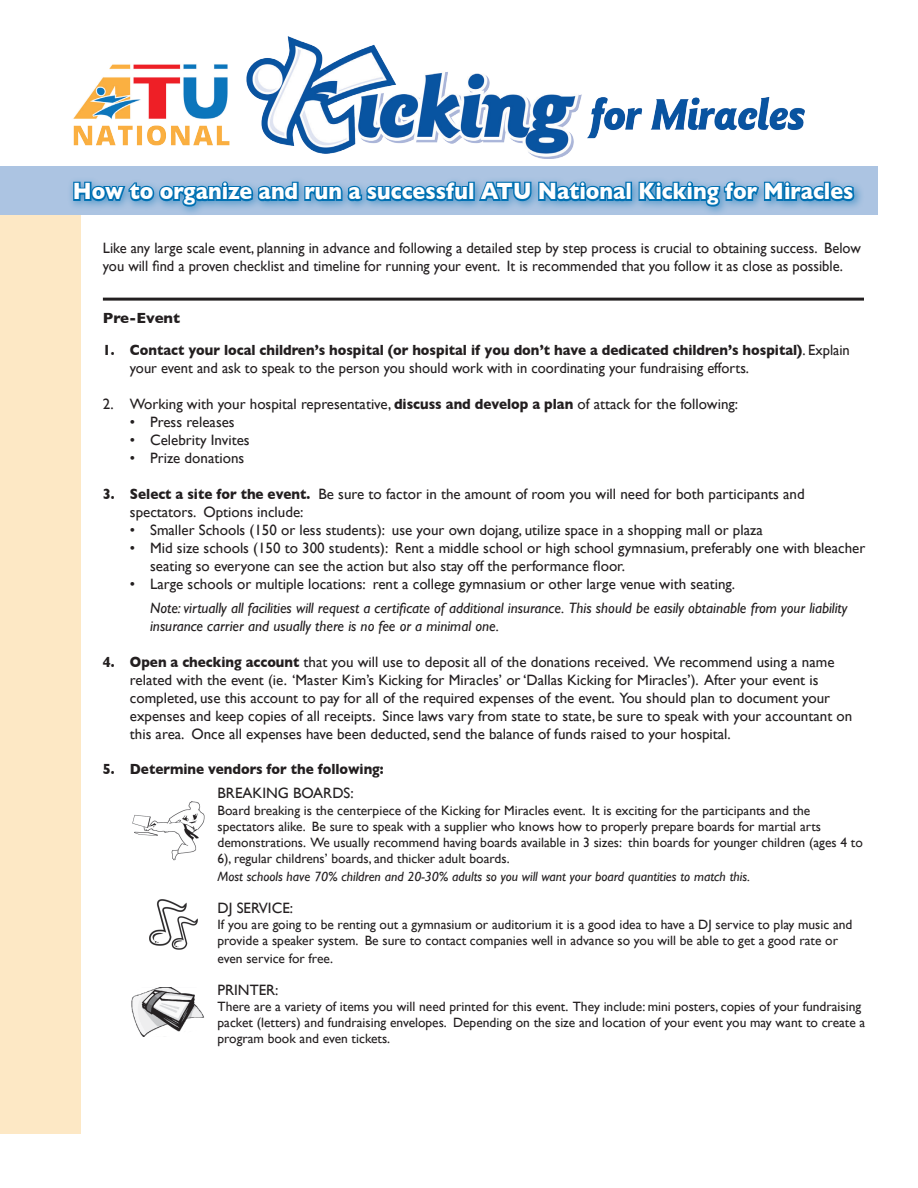
<style>
.page{position:relative;width:918px;height:1188px;background:#fff}
.page>*{position:absolute;margin:0;border:0;box-sizing:border-box;transform-origin:0 0}
.t1{font:700 24px "Gill Sans";color:#fff;scale:.89 1}
.t2{font:15px/18px "Gill Sans";color:#231f20}
.t3{font:italic 15px/18px "Gill Sans";color:#231f20}
.t4{font:700 15px "Gill Sans";color:#231f20;scale:.9 1}
.t5{font:700 15px "Gill Sans";color:#231f20}
.t6{font:13.5px/16.2px "Gill Sans";color:#231f20}
.t7{font:italic 13.5px "Gill Sans";color:#231f20}
.s1{font-weight:700}
</style>
<div class="page">
<div style="left:0;top:175px;width:81px;height:959px;background:#fde8c5"></div>
<div style="left:0;top:166px;width:878px;height:49px;background:#acc4e2"></div>
<div style="left:67px;top:176px;width:797px;height:40px;background:#0070b2;opacity:.5"></div>
<svg style="left:72px;top:179px;width:398px;height:30px"></svg>
<div style="left:468px;top:182px;width:7px;height:19px;border:3px solid #0070b2"></div>
<svg style="left:477px;top:179px;width:153px;height:25px"></svg>
<div style="left:625px;top:182px;width:7px;height:19px;border:3px solid #0070b2"></div>
<svg style="left:637px;top:179px;width:220px;height:30px"></svg>
<img style="left:73px;top:36px;width:732px;height:123px">
<hr style="left:103px;top:298px;width:761px;height:3px;background:#231f20">
<img style="left:149px;top:899px;width:49px;height:51px">
<img style="left:132px;top:987px;width:72px;height:50px">
<img style="left:132px;top:801px;width:72px;height:60px">
<h1 class="t1" style="left:73px;top:172px;width:879px">How to organize and run a successful ATU National Kicking for Miracles</h1>
<p class="t2" style="left:103px;top:238px;width:760px">Like any large scale event, planning in advance and following a detailed step by step process is crucial to obtaining success. Below you will find a proven checklist and timeline for running your event. It is recommended that you follow it as close as possible.</p>
<p class="t5" style="left:103px;top:306px;width:79px">Pre-Event</p>
<p class="t2" style="left:130px;top:340px;width:722px;text-indent:-27px"><span class="s1">1. Contact your local children’s hospital (or hospital if you don’t have a dedicated children’s hospital)</span>. Explain your event and ask to speak to the person you should work with in coordinating your fundraising efforts.</p>
<p class="t2" style="left:103px;top:394px;width:637px">2. Working with your hospital representative, <span class="s1">discuss and develop a plan</span> of attack for the following:</p>
<p class="t2" style="left:130px;top:412px;width:106px">• Press releases</p>
<p class="t2" style="left:130px;top:430px;width:121px">• Celebrity Invites</p>
<p class="t2" style="left:130px;top:448px;width:116px">• Prize donations</p>
<p class="t2" style="left:130px;top:484px;width:676px;text-indent:-27px"><span class="s1">3. Select a site for the event.</span> Be sure to factor in the amount of room you will need for both participants and spectators. Options include:</p>
<p class="t2" style="left:130px;top:520px;width:634px">• Smaller Schools (150 or less students): use your own dojang, utilize space in a shopping mall or plaza</p>
<p class="t2" style="left:150px;top:538px;width:717px;text-indent:-20px">• Mid size schools (150 to 300 students): Rent a middle school or high school gymnasium, preferably one with bleacher seating so everyone can see the action but also stay off the performance floor.</p>
<p class="t2" style="left:130px;top:574px;width:607px">• Large schools or multiple locations: rent a college gymnasium or other large venue with seating.</p>
<p class="t3" style="left:150px;top:599px;width:699px">Note: virtually all facilities will request a certificate of additional insurance. This should be easily obtainable from your liability insurance carrier and usually there is no fee or a minimal one.</p>
<p class="t2" style="left:130px;top:653px;width:724px;text-indent:-27px"><span class="s1">4. Open a checking account</span> that you will use to deposit all of the donations received. We recommend using a name related with the event (ie. ‘Master Kim’s Kicking for Miracles’ or ‘Dallas Kicking for Miracles’). After your event is completed, use this account to pay for all of the required expenses of the event. You should plan to document your expenses and keep copies of all receipts. Since laws vary from state to state, be sure to speak with your accountant on this area. Once all expenses have been deducted, send the balance of funds raised to your hospital.</p>
<p class="t4" style="left:103px;top:757px;width:313px">5. Determine vendors for the following:</p>
<p class="t2" style="left:218px;top:784px;width:138px">BREAKING BOARDS:</p>
<p class="t6" style="left:218px;top:802px;width:647px">Board breaking is the centerpiece of the Kicking for Miracles event. It is exciting for the participants and the spectators alike. Be sure to speak with a supplier who knows how to properly prepare boards for martial arts demonstrations. We usually recommend having boards available in 3 sizes: thin boards for younger children (ages 4 to 6), regular childrens’ boards, and thicker adult boards.</p>
<p class="t7" style="left:218px;top:869px;width:534px">Most schools have 70% children and 20-30% adults so you will want your board quantities to match this.</p>
<p class="t2" style="left:218px;top:898px;width:77px">DJ SERVICE:</p>
<p class="t6" style="left:218px;top:916px;width:636px">If you are going to be renting out a gymnasium or auditorium it is a good idea to have a DJ service to play music and provide a speaker system. Be sure to contact companies well in advance so you will be able to get a good rate or</p>
<p class="t6" style="left:218px;top:950px;width:117px">even service for free.</p>
<p class="t2" style="left:218px;top:980px;width:63px">PRINTER:</p>
<p class="t6" style="left:218px;top:998px;width:649px">There are a variety of items you will need printed for this event. They include: mini posters, copies of your fundraising packet (letters) and fundraising envelopes. Depending on the size and location of your event you may want to create a program book and even tickets.</p>
</div>
